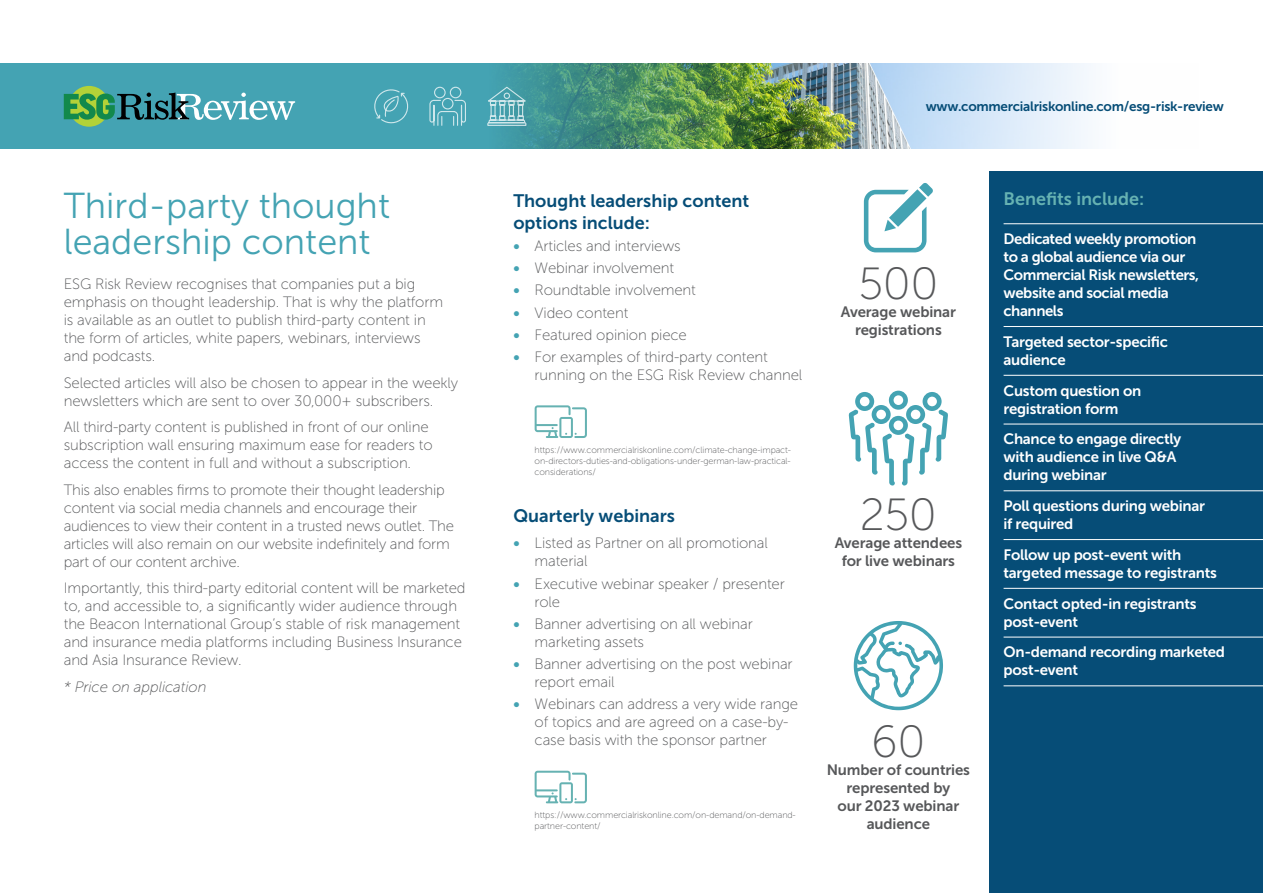
<style>
.page{position:relative;width:1263px;height:893px;background:#fff}
.page>*{position:absolute;margin:0;border:0;box-sizing:border-box;transform-origin:0 0}
.t1{font:45px "Museo Sans 100";letter-spacing:-.01em;color:#57585a}
.t2{font:36px/36px "Museo Sans 300";color:#44a3b3}
.t3{font:18px/21.6px "Museo Sans 700";color:#064d77}
.t4{font:18px "Museo Sans 700";color:#66b2b2}
.t5{font:15px/18px "Museo Sans 100";letter-spacing:-.01em;color:#57585a}
.Heads-2{font:15px/18px "Museo Sans 700";letter-spacing:-.02em;color:#fff}
.t6{font:15px/18px "Museo Sans 700";letter-spacing:-.01em;color:#57585a;text-align:center}
.t7{font:italic 15px "Museo Sans 100";letter-spacing:-.01em;color:#57585a}
.t8{font:13.5px "Museo Sans 700";letter-spacing:-.02em;color:#064d77}
.t9{font:9px/10.8px "Museo Sans 100";letter-spacing:-.01em;color:#57585a;text-align:justify}
.s1{font-family:"Museo Sans 700";color:#44a3b3}
</style>
<div class="page">
<div style="left:0;top:64px;width:1199px;height:85px;background:#44a3b3"></div>
<img style="left:508px;top:64px;width:659px;height:85px">
<svg style="left:487px;top:86px;width:41px;height:40px"></svg>
<svg style="left:429px;top:86px;width:37px;height:40px"></svg>
<svg style="left:374px;top:89px;width:35px;height:35px"></svg>
<div style="left:69px;top:86px;width:40px;height:41px;background:#b3d238;border-radius:50%"></div>
<svg style="left:64px;top:93px;width:231px;height:27px"></svg>
<svg style="left:535px;top:405px;width:52px;height:33px"></svg>
<svg style="left:535px;top:771px;width:52px;height:32px"></svg>
<div style="left:989px;top:171px;width:274px;height:722px;background:#064d77"></div>
<hr style="left:1003px;top:223px;width:260px;height:1px;background:#fff">
<hr style="left:1003px;top:326px;width:260px;height:1px;background:#fff">
<hr style="left:1003px;top:375px;width:260px;height:1px;background:#fff">
<hr style="left:1003px;top:424px;width:260px;height:1px;background:#fff">
<hr style="left:1003px;top:490px;width:260px;height:1px;background:#fff">
<hr style="left:1003px;top:539px;width:260px;height:1px;background:#fff">
<hr style="left:1003px;top:588px;width:260px;height:1px;background:#fff">
<hr style="left:1003px;top:637px;width:260px;height:1px;background:#fff">
<hr style="left:1003px;top:685px;width:260px;height:1px;background:#fff">
<svg style="left:864px;top:183px;width:69px;height:69px"></svg>
<svg style="left:849px;top:391px;width:99px;height:94px"></svg>
<svg style="left:854px;top:621px;width:89px;height:89px"></svg>
<p class="t2" style="left:64px;top:188px;width:328px">Third-party thought leadership content</p>
<p class="t5" style="left:64px;top:275px;width:381px">ESG Risk Review recognises that companies put a big emphasis on thought leadership. That is why the platform is available as an outlet to publish third-party content in the form of articles, white papers, webinars, interviews and podcasts.</p>
<p class="t5" style="left:64px;top:374px;width:396px">Selected articles will also be chosen to appear in the weekly newsletters which are sent to over 30,000+ subscribers.</p>
<p class="t5" style="left:64px;top:418px;width:370px">All third-party content is published in front of our online subscription wall ensuring maximum ease for readers to access the content in full and without a subscription.</p>
<p class="t5" style="left:64px;top:481px;width:392px">This also enables firms to promote their thought leadership content via social media channels and encourage their audiences to view their content in a trusted news outlet. The articles will also remain on our website indefinitely and form part of our content archive.</p>
<p class="t5" style="left:64px;top:579px;width:403px">Importantly, this third-party editorial content will be marketed to, and accessible to, a significantly wider audience through the Beacon International Group’s stable of risk management and insurance media platforms including Business Insurance and Asia Insurance Review.</p>
<p class="t7" style="left:64px;top:679px;width:144px">* Price on application</p>
<p class="t8" style="left:926px;top:99px;width:299px">www.commercialriskonline.com/esg-risk-review</p>
<p class="t3" style="left:513px;top:190px;width:237px">Thought leadership content options include:</p>
<p class="t5" style="left:513px;top:237px;width:169px"><span class="s1">•</span> Articles and interviews</p>
<p class="t5" style="left:513px;top:259px;width:162px"><span class="s1">•</span> Webinar involvement</p>
<p class="t5" style="left:513px;top:281px;width:184px"><span class="s1">•</span> Roundtable involvement</p>
<p class="t5" style="left:513px;top:304px;width:117px"><span class="s1">•</span> Video content</p>
<p class="t5" style="left:513px;top:326px;width:175px"><span class="s1">•</span> Featured opinion piece</p>
<p class="t5" style="left:535px;top:348px;width:269px;text-indent:-21px"><span class="s1">•</span> For examples of third-party content running on the ESG Risk Review channel</p>
<p class="t9" style="left:535px;top:445px;width:258px">https://www.commercialriskonline.com/climate-change-impact&shy;on-directors-duties-and-obligations-under-german-law-practical&shy;considerations/</p>
<p class="t3" style="left:513px;top:505px;width:163px">Quarterly webinars</p>
<p class="t5" style="left:535px;top:534px;width:235px;text-indent:-21px"><span class="s1">•</span> Listed as Partner on all promotional material</p>
<p class="t5" style="left:535px;top:575px;width:252px;text-indent:-21px"><span class="s1">•</span> Executive webinar speaker / presenter role</p>
<p class="t5" style="left:535px;top:615px;width:220px;text-indent:-21px"><span class="s1">•</span> Banner advertising on all webinar marketing assets</p>
<p class="t5" style="left:535px;top:655px;width:259px;text-indent:-21px"><span class="s1">•</span> Banner advertising on the post webinar report email</p>
<p class="t5" style="left:535px;top:695px;width:265px;text-indent:-21px"><span class="s1">•</span> Webinars can address a very wide range of topics and are agreed on a case-by&shy;case basis with the sponsor partner</p>
<p class="t9" style="left:535px;top:810px;width:263px">https://www.commercialriskonline.com/on-demand/on-demand&shy;partner-content/</p>
<p class="t1" style="left:858px;top:260px;width:82px">500</p>
<p class="t6" style="left:841px;top:303px;width:117px">Average webinar registrations</p>
<p class="t1" style="left:860px;top:490px;width:79px">250</p>
<p class="t6" style="left:835px;top:533px;width:129px">Average attendees for live webinars</p>
<p class="t1" style="left:871px;top:718px;width:56px">60</p>
<p class="t6" style="left:827px;top:761px;width:145px">Number of countries represented by<br>our 2023 webinar audience</p>
<p class="t4" style="left:1003px;top:189px;width:142px">Benefits include:</p>
<p class="Heads-2" style="left:1003px;top:230px;width:197px">Dedicated weekly promotion to a global audience via our<br>Commercial Risk newsletters, website and social media channels</p>
<p class="Heads-2" style="left:1003px;top:333px;width:166px">Targeted sector-specific audience</p>
<p class="Heads-2" style="left:1003px;top:381px;width:139px">Custom question on registration form</p>
<p class="Heads-2" style="left:1003px;top:430px;width:179px">Chance to engage directly with audience in live Q&amp;A during webinar</p>
<p class="Heads-2" style="left:1003px;top:497px;width:203px">Poll questions during webinar if required</p>
<p class="Heads-2" style="left:1003px;top:546px;width:215px">Follow up post-event with targeted message to registrants</p>
<p class="Heads-2" style="left:1003px;top:594px;width:194px">Contact opted-in registrants post-event</p>
<p class="Heads-2" style="left:1003px;top:643px;width:223px">On-demand recording marketed post-event</p>
</div>
